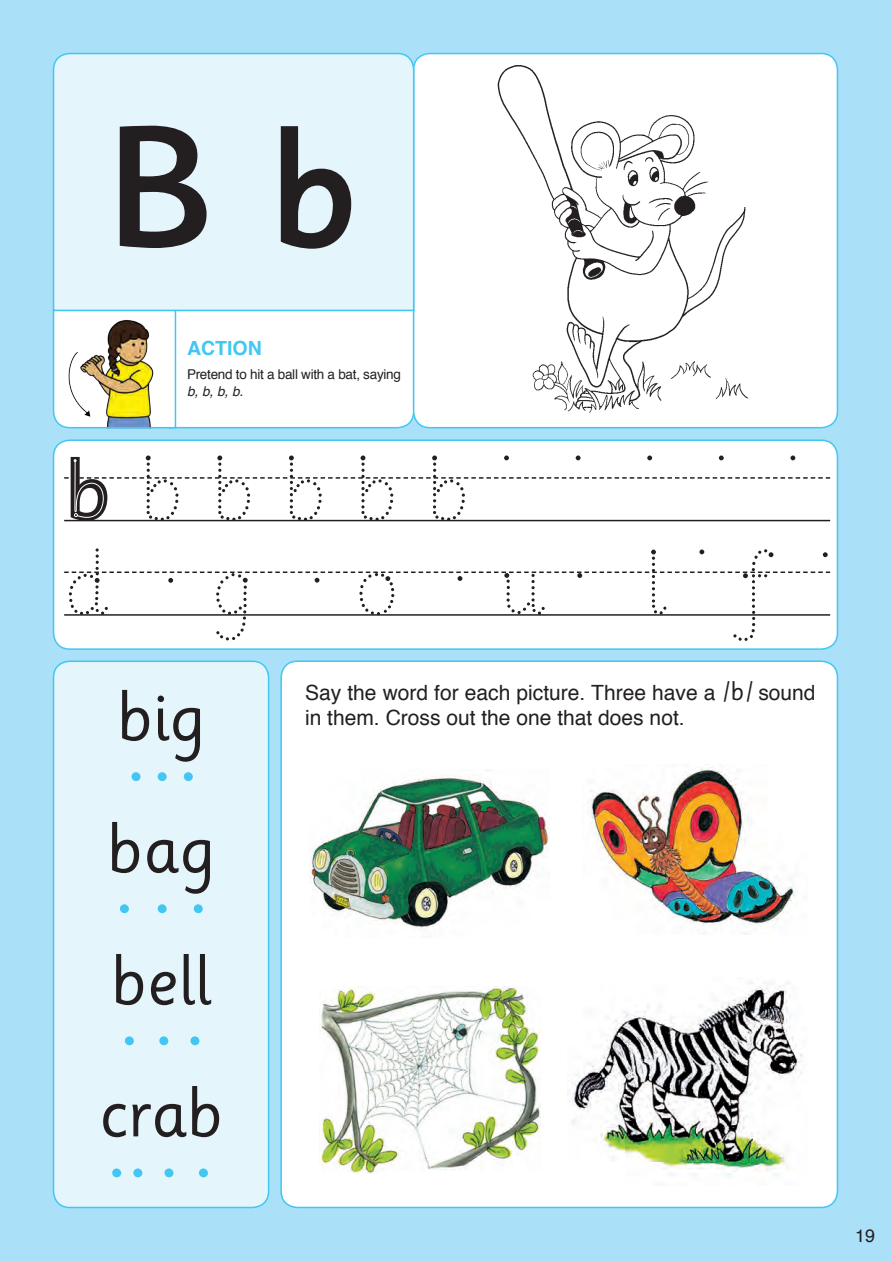
<style>
.page{position:relative;width:891px;height:1261px;background:#fff}
.page>*{position:absolute;margin:0;border:0;box-sizing:border-box;transform-origin:0 0}
.t1{font:500 172.5px "Sassoon Infant";color:#231f20}
.t2{font:97.5px/132px "Sassoon Infant";color:#42c7f2}
.t3{font:90px "Sassoon Infant Dotted";color:#231f20}
.t4{font:72px/132px "Sassoon Infant";color:#231f20}
.t5{font:21px "Helvetica";color:#231f20}
.t6{font:700 19.5px "Helvetica";color:#42c7f2}
.t7{font:18px "Helvetica";color:#231f20}
.t8{font:13.5px "Helvetica";letter-spacing:-.02em;color:#231f20}
.t9{font:italic 13.5px "Helvetica";color:#231f20}
.s1{font-family:"Sassoon Infant";font-weight:500}
.s2{font-family:"Sassoon Infant";font-size:27px}
</style>
<div class="page">
<div style="left:0;top:0;width:890px;height:1260px;background:#aae0f8"></div>
<div style="left:281px;top:661px;width:556px;height:546px;background:#fff;border-radius:16px"></div>
<div style="left:280px;top:660px;width:558px;height:548px;border:2px solid #42c7f2;border-radius:16px"></div>
<img style="left:567px;top:982px;width:236px;height:195px">
<img style="left:319px;top:986px;width:221px;height:187px">
<img style="left:310px;top:776px;width:239px;height:154px">
<img style="left:587px;top:764px;width:208px;height:170px">
<div style="left:54px;top:661px;width:214px;height:546px;background:#e5f5fc;border-radius:16px"></div>
<div style="left:53px;top:660px;width:216px;height:548px;border:2px solid #42c7f2;border-radius:16px"></div>
<div style="left:54px;top:440px;width:783px;height:209px;background:#fff;border-radius:16px"></div>
<div style="left:53px;top:439px;width:785px;height:211px;border:2px solid #42c7f2;border-radius:16px"></div>
<hr style="left:64px;top:614px;width:766px;height:1px;background:#231f20">
<svg style="left:64px;top:571px;width:766px;height:2px"></svg>
<hr style="left:64px;top:520px;width:766px;height:1px;background:#231f20">
<svg style="left:64px;top:477px;width:766px;height:43px"></svg>
<svg style="left:52px;top:312px;width:363px;height:117px;background:#eff0e7"></svg>
<div style="left:413px;top:54px;width:424px;height:373px;background:#fff;border-radius:16px"></div>
<img style="left:497px;top:53px;width:341px;height:375px">
<div style="left:413px;top:53px;width:425px;height:375px;border:2px solid #42c7f2;border-radius:16px"></div>
<div style="left:52px;top:52px;width:363px;height:260px;background:#e5f5fc"></div>
<h1 class="t1" style="left:106px;top:83px;width:256px">B b</h1>
<p class="t6" style="left:187px;top:334px;width:76px">ACTION</p>
<p class="t8" style="left:187px;top:365px;width:215px">Pretend to hit a ball with a bat, saying</p>
<p class="t9" style="left:187px;top:380px;width:58px">b, b, b, b.</p>
<h3 class="t3" style="left:64px;top:438px;width:407px"><span class="s1">b</span> b b b b b</h3>
<h3 class="t3" style="left:495px;top:378px;width:310px">. . . . .</h3>
<h3 class="t3" style="left:63px;top:531px;width:707px">d g o u l f</h3>
<h3 class="t3" style="left:690px;top:473px;width:147px">. .</h3>
<h3 class="t3" style="left:160px;top:500px;width:24px">.</h3>
<h3 class="t3" style="left:306px;top:500px;width:24px">.</h3>
<h3 class="t3" style="left:449px;top:497px;width:144px">. .</h3>
<h3 class="t4" style="left:117px;top:651px;width:90px">big</h3>
<h2 class="t2" style="left:104px;top:682px;width:113px">... . . . . . . .. . .</h2>
<h3 class="t4" style="left:99px;top:783px;width:125px">bag bell crab</h3>
<p class="t5" style="left:305px;top:678px;width:512px">Say the word for each picture. Three have a <span class="s2">/b/</span> sound</p>
<p class="t5" style="left:305px;top:703px;width:381px">in them. Cross out the one that does not.</p>
<p class="t7" style="left:855px;top:1223px;width:22px">19</p>
</div>
